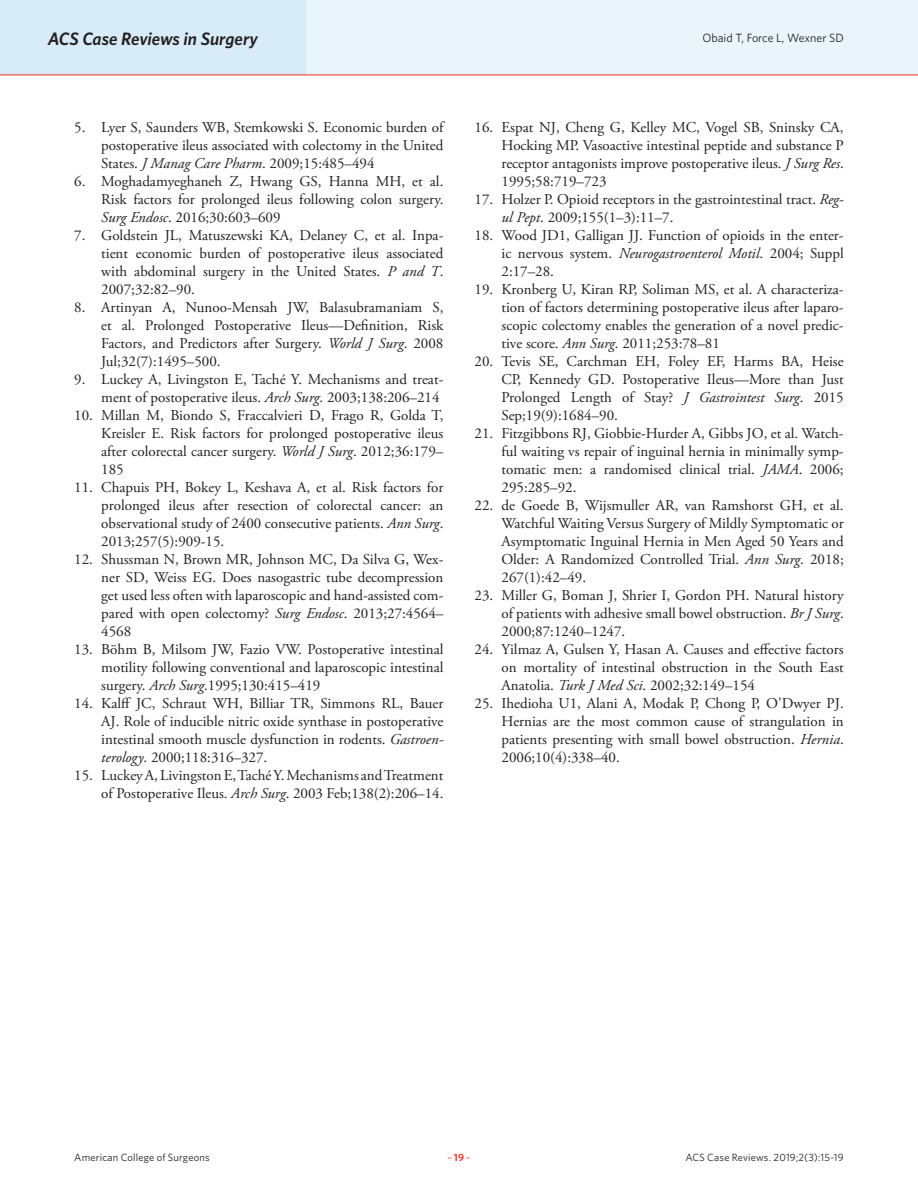
<style>
.page{position:relative;width:918px;height:1188px;background:#fff}
.page>*{position:absolute;margin:0;border:0;box-sizing:border-box;transform-origin:0 0}
.t1{font:italic 600 18px "Whitney";letter-spacing:-.005em;color:#231f20}
.t2{font:15px/18px "Adobe Garamond Pro";color:#231f20;text-align:justify}
.t3{font:12px "Whitney";color:#231f20}
.t4{font:10.5px "Whitney";letter-spacing:.015em;color:#231f20}
.t5{font:10.5px "Whitney";color:#ee2e22}
.s1{font-style:italic}
.s2{font-weight:600}
</style>
<div class="page">
<div style="left:0;top:0;width:918px;height:75px;background:#eaf5fb"></div>
<div style="left:0;top:0;width:306px;height:75px;background:#d7ebf8"></div>
<hr style="left:0;top:75px;width:918px;height:1px;background:#ee2e22">
<p class="t1" style="left:48px;top:26px;width:212px">ACS Case Reviews in Surgery</p>
<p class="t3" style="left:702px;top:30px;width:143px">Obaid T, Force L, Wexner SD</p>
<p class="t2" style="left:101px;top:119px;width:344px;text-indent:-27px">5. Lyer S, Saunders WB, Stemkowski S. Economic burden of postoperative ileus associated with colectomy in the United States. <span class="s1">J Manag Care Pharm</span>. 2009;15:485–494</p>
<p class="t2" style="left:101px;top:173px;width:344px;text-indent:-27px">6. Moghadamyeghaneh Z, Hwang GS, Hanna MH, et al.<br>Risk factors for prolonged ileus following colon surgery.<br><span class="s1">Surg Endosc</span>. 2016;30:603–609</p>
<p class="t2" style="left:101px;top:227px;width:344px;text-indent:-27px">7. Goldstein JL, Matuszewski KA, Delaney C, et al. Inpa&shy;tient economic burden of postoperative ileus associated with abdominal surgery in the United States. <span class="s1">P and T</span>.<br>2007;32:82–90.</p>
<p class="t2" style="left:101px;top:299px;width:344px;text-indent:-27px">8. Artinyan A, Nunoo-Mensah JW, Balasubramaniam S, et al. Prolonged Postoperative Ileus—Definition, Risk Factors, and Predictors after Surgery. <span class="s1">World J Surg</span>. 2008<br>Jul;32(7):1495–500.</p>
<p class="t2" style="left:74px;top:371px;width:371px;text-align:right">9. Luckey A, Livingston E, Taché Y. Mechanisms and treat&shy;ment of postoperative ileus. <span class="s1">Arch Surg</span>. 2003;138:206–214</p>
<p class="t2" style="left:101px;top:407px;width:344px;text-indent:-27px">10. Millan M, Biondo S, Fraccalvieri D, Frago R, Golda T, Kreisler E. Risk factors for prolonged postoperative ileus after colorectal cancer surgery. <span class="s1">World J Surg</span>. 2012;36:179– 185</p>
<p class="t2" style="left:101px;top:479px;width:344px;text-indent:-27px">11. Chapuis PH, Bokey L, Keshava A, et al. Risk factors for prolonged ileus after resection of colorectal cancer: an observational study of 2400 consecutive patients. <span class="s1">Ann Surg</span>.<br>2013;257(5):909-15.</p>
<p class="t2" style="left:101px;top:551px;width:344px;text-indent:-27px">12. Shussman N, Brown MR, Johnson MC, Da Silva G, Wex&shy;ner SD, Weiss EG. Does nasogastric tube decompression get used less often with laparoscopic and hand-assisted com&shy;pared with open colectomy? <span class="s1">Surg Endosc</span>. 2013;27:4564– 4568</p>
<p class="t2" style="left:101px;top:641px;width:344px;text-indent:-27px">13. Böhm B, Milsom JW, Fazio VW. Postoperative intestinal motility following conventional and laparoscopic intestinal surgery. <span class="s1">Arch Surg</span>.1995;130:415–419</p>
<p class="t2" style="left:101px;top:695px;width:344px;text-indent:-27px">14. Kalff JC, Schraut WH, Billiar TR, Simmons RL, Bauer AJ. Role of inducible nitric oxide synthase in postoperative intestinal smooth muscle dysfunction in rodents. <span class="s1">Gastroen&shy;terology</span>. 2000;118:316–327.</p>
<p class="t2" style="left:74px;top:767px;width:371px;text-align:right">15. Luckey A, Livingston E, Taché Y. Mechanisms and Treatment of Postoperative Ileus. <span class="s1">Arch Surg</span>. 2003 Feb;138(2):206–14.</p>
<p class="t2" style="left:502px;top:119px;width:344px;text-indent:-27px">16. Espat NJ, Cheng G, Kelley MC, Vogel SB, Sninsky CA, Hocking MP. Vasoactive intestinal peptide and substance P receptor antagonists improve postoperative ileus. <span class="s1">J Surg Res</span>.<br>1995;58:719–723</p>
<p class="t2" style="left:502px;top:191px;width:344px;text-indent:-27px">17. Holzer P. Opioid receptors in the gastrointestinal tract. <span class="s1">Reg&shy;ul Pept</span>. 2009;155(1–3):11–7.</p>
<p class="t2" style="left:502px;top:227px;width:344px;text-indent:-27px">18. Wood JD1, Galligan JJ. Function of opioids in the enter&shy;ic nervous system. <span class="s1">Neurogastroenterol Motil</span>. 2004; Suppl 2:17–28.</p>
<p class="t2" style="left:502px;top:281px;width:344px;text-indent:-27px">19. Kronberg U, Kiran RP, Soliman MS, et al. A characteriza&shy;tion of factors determining postoperative ileus after laparo&shy;scopic colectomy enables the generation of a novel predic&shy;tive score. <span class="s1">Ann Surg</span>. 2011;253:78–81</p>
<p class="t2" style="left:502px;top:353px;width:344px;text-indent:-27px">20. Tevis SE, Carchman EH, Foley EF, Harms BA, Heise CP, Kennedy GD. Postoperative Ileus—More than Just Prolonged Length of Stay? <span class="s1">J Gastrointest Surg</span>. 2015<br>Sep;19(9):1684–90.</p>
<p class="t2" style="left:502px;top:425px;width:344px;text-indent:-27px">21. Fitzgibbons RJ, Giobbie-Hurder A, Gibbs JO, et al. Watch&shy;ful waiting vs repair of inguinal hernia in minimally symp&shy;tomatic men: a randomised clinical trial. <span class="s1">JAMA</span>. 2006; 295:285–92.</p>
<p class="t2" style="left:502px;top:497px;width:344px;text-indent:-27px">22. de Goede B, Wijsmuller AR, van Ramshorst GH, et al.<br>Watchful Waiting Versus Surgery of Mildly Symptomatic or Asymptomatic Inguinal Hernia in Men Aged 50 Years and Older: A Randomized Controlled Trial. <span class="s1">Ann Surg</span>. 2018; 267(1):42–49.</p>
<p class="t2" style="left:502px;top:587px;width:344px;text-indent:-27px">23. Miller G, Boman J, Shrier I, Gordon PH. Natural history of patients with adhesive small bowel obstruction. <span class="s1">Br J Surg</span>.<br>2000;87:1240–1247.</p>
<p class="t2" style="left:502px;top:641px;width:344px;text-indent:-27px">24. Yilmaz A, Gulsen Y, Hasan A. Causes and effective factors on mortality of intestinal obstruction in the South East Anatolia. <span class="s1">Turk J Med Sci</span>. 2002;32:149–154</p>
<p class="t2" style="left:502px;top:695px;width:344px;text-indent:-27px">25. Ihedioha U1, Alani A, Modak P, Chong P, O'Dwyer PJ.<br>Hernias are the most common cause of strangulation in patients presenting with small bowel obstruction. <span class="s1">Hernia</span>.<br>2006;10(4):338–40.</p>
<p class="t4" style="left:74px;top:1150px;width:137px">American College of Surgeons</p>
<p class="t5" style="left:447px;top:1150px;width:25px">–<span class="s2">19</span>–</p>
<p class="t4" style="left:685px;top:1150px;width:160px">ACS Case Reviews. 2019;2(3):15-19</p>
</div>
